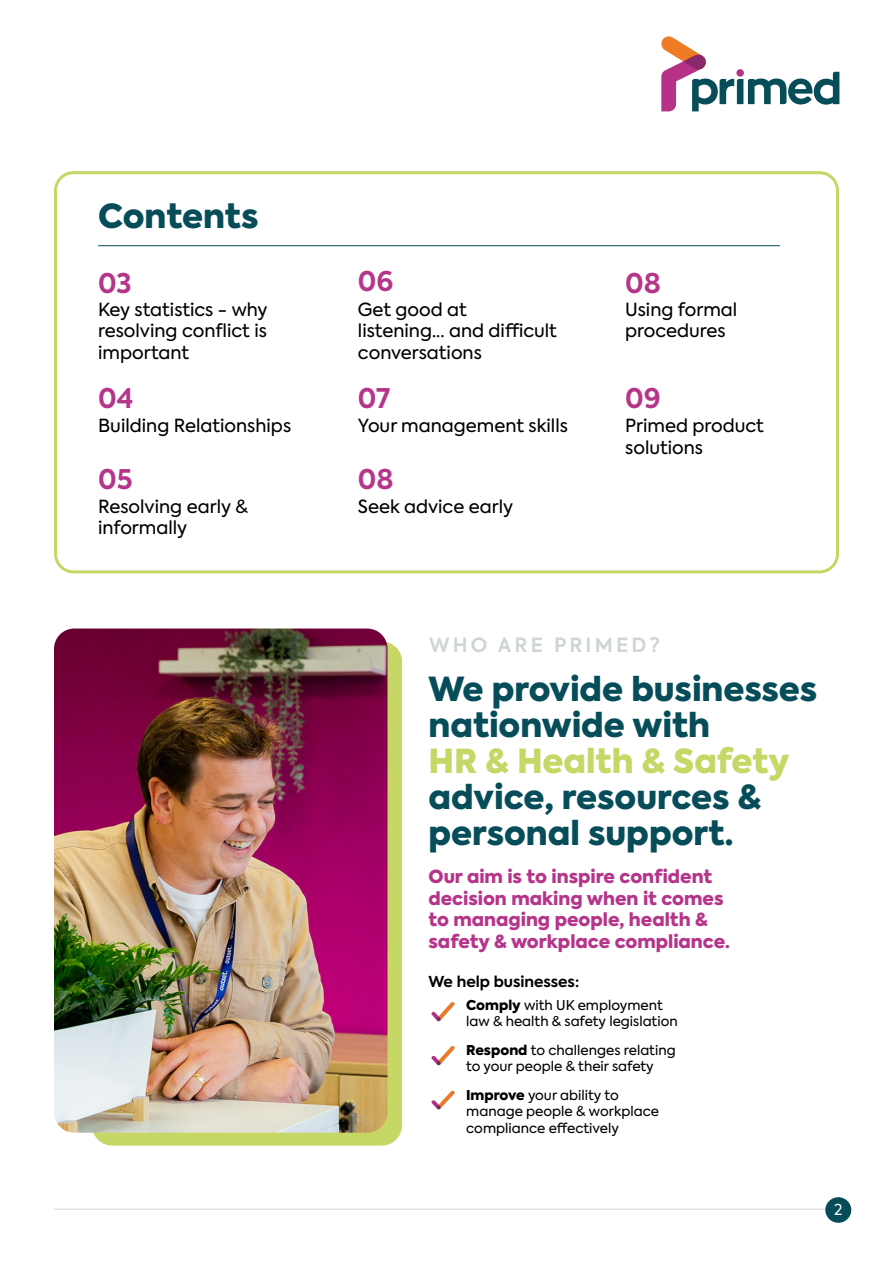
<style>
.page{position:relative;width:893px;height:1263px;background:#fff}
.page>*{position:absolute;margin:0;border:0;box-sizing:border-box;transform-origin:0 0}
.t1{font:900 33px/36px "Axiforma";color:#064d59}
.t2{font:900 33px "Axiforma";color:#c6d766}
.t3{font:700 27px "Axiforma";color:#b5358a}
.t4{font:600 19.5px "Axiforma";letter-spacing:.16em;color:#cdd7d0}
.t5{font:18px/21.6px "Axiforma";color:#000}
.t6{font:900 18px/21.6px "Axiforma";color:#b5358a}
.t7{font:700 15px "Axiforma";color:#000}
.t8{font:15px "Axiforma";color:#fff}
.t9{font:13.5px/16.2px "Axiforma";color:#000}
.s1{font-weight:900}
</style>
<div class="page">
<div style="left:92px;top:641px;width:310px;height:504px;background:#c6d766;border-radius:20px"></div>
<div style="left:54px;top:171px;width:785px;height:402px;border:3px solid #c6d766;border-radius:18px"></div>
<img style="left:431px;top:1002px;width:24px;height:20px">
<img style="left:431px;top:1046px;width:24px;height:20px">
<img style="left:431px;top:1090px;width:24px;height:20px">
<img style="left:54px;top:628px;width:333px;height:505px">
<svg style="left:661px;top:36px;width:178px;height:75px"></svg>
<hr style="left:54px;top:1209px;width:785px;height:1px;background:#cdd7d0">
<div style="left:825px;top:1197px;width:26px;height:26px;background:#064d59;border-radius:50%"></div>
<hr style="left:98px;top:245px;width:682px;height:1px;background:#064d59">
<h1 class="t1" style="left:98px;top:198px;width:162px">Contents</h1>
<h2 class="t3" style="left:98px;top:265px;width:35px">03</h2>
<p class="t5" style="left:98px;top:299px;width:171px;text-align:justify">Key statistics - why resolving conflict is important</p>
<h2 class="t3" style="left:98px;top:380px;width:37px">04</h2>
<p class="t5" style="left:98px;top:415px;width:194px">Building Relationships</p>
<h2 class="t3" style="left:98px;top:461px;width:36px">05</h2>
<p class="t5" style="left:98px;top:495px;width:151px">Resolving early &amp; informally</p>
<h2 class="t3" style="left:358px;top:263px;width:37px">06</h2>
<p class="t5" style="left:358px;top:299px;width:200px">Get good at listening... and difficult conversations</p>
<h2 class="t3" style="left:358px;top:380px;width:34px">07</h2>
<p class="t5" style="left:358px;top:415px;width:211px">Your management skills</p>
<h2 class="t3" style="left:358px;top:461px;width:37px">08</h2>
<p class="t5" style="left:358px;top:495px;width:157px">Seek advice early</p>
<h2 class="t3" style="left:625px;top:265px;width:37px">08</h2>
<p class="t5" style="left:625px;top:299px;width:114px">Using formal procedures</p>
<h2 class="t3" style="left:625px;top:380px;width:37px">09</h2>
<p class="t5" style="left:625px;top:415px;width:140px">Primed product solutions</p>
<p class="t4" style="left:429px;top:632px;width:233px">WHO ARE PRIMED?</p>
<h1 class="t1" style="left:428px;top:672px;width:390px">We provide businesses nationwide with</h1>
<h1 class="t2" style="left:428px;top:738px;width:362px">HR &amp; Health &amp; Safety</h1>
<h1 class="t1" style="left:428px;top:780px;width:334px">advice, resources &amp; personal support.</h1>
<p class="t6" style="left:428px;top:866px;width:303px">Our aim is to inspire confident decision making when it comes to managing people, health &amp; safety &amp; workplace compliance.</p>
<p class="t7" style="left:428px;top:971px;width:152px">We help businesses:</p>
<p class="t9" style="left:466px;top:997px;width:213px"><span class="s1">Comply</span> with UK employment law &amp; health &amp; safety legislation</p>
<p class="t9" style="left:466px;top:1042px;width:211px"><span class="s1">Respond</span> to challenges relating to your people &amp; their safety</p>
<p class="t9" style="left:466px;top:1087px;width:194px"><span class="s1">Improve</span> your ability to manage people &amp; workplace compliance effectively</p>
<p class="t8" style="left:834px;top:1199px;width:10px">2</p>
</div>
